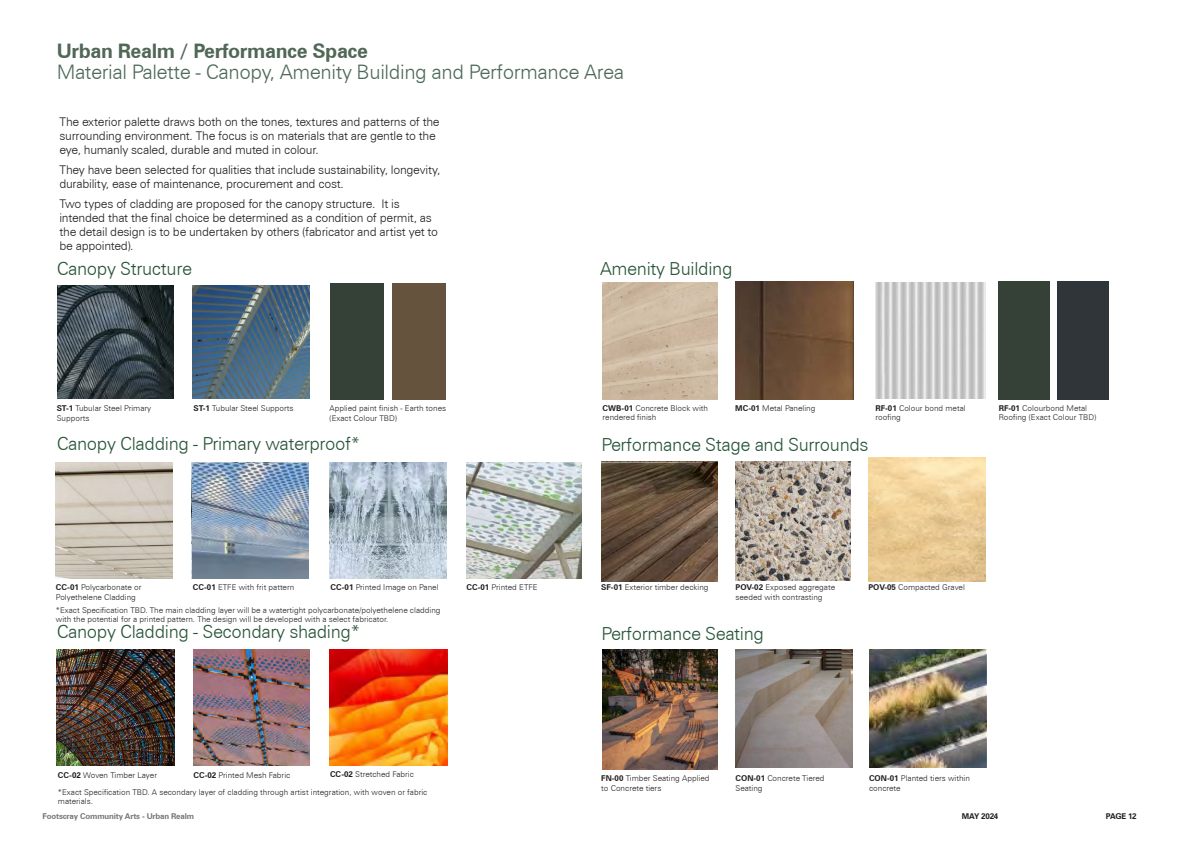
<style>
.page{position:relative;width:1191px;height:842px;background:#fff}
.page>*{position:absolute;margin:0;border:0;box-sizing:border-box;transform-origin:0 0}
.t1{font:300 20px "Zurich BT";letter-spacing:-.02em;color:#4e695a}
.t2{font:700 20px "Zurich BT";letter-spacing:-.02em;color:#516857}
._85pt{font:300 18px "Zurich BT";letter-spacing:-.02em;color:#275437}
._85pt-2{font:300 12px/14px "Zurich BT";letter-spacing:-.02em;color:#231f20}
._24pt{font:300 12px "Zurich BT";letter-spacing:-.02em;color:#231f20}
.t3{font:300 8px/9.6px "Zurich BT";color:#231f20}
.t4{font:700 8px "Zurich BT";letter-spacing:-.02em;color:#77777a}
.t5{font:700 8px "Zurich BT";letter-spacing:-.02em;color:#231f20}
.s1{font-weight:700}
</style>
<div class="page">
<img style="left:875px;top:282px;width:110px;height:117px">
<img style="left:57px;top:649px;width:117px;height:117px">
<img style="left:56px;top:463px;width:116px;height:115px">
<img style="left:602px;top:463px;width:116px;height:118px">
<img style="left:58px;top:285px;width:115px;height:114px">
<img style="left:193px;top:285px;width:116px;height:114px">
<img style="left:194px;top:649px;width:115px;height:116px">
<img style="left:735px;top:650px;width:117px;height:118px">
<img style="left:193px;top:463px;width:116px;height:115px">
<img style="left:602px;top:650px;width:115px;height:120px">
<img style="left:736px;top:281px;width:117px;height:119px">
<img style="left:602px;top:282px;width:116px;height:118px">
<div style="left:330px;top:283px;width:54px;height:116px;background:#354037"></div>
<div style="left:393px;top:283px;width:53px;height:116px;background:#66533e"></div>
<div style="left:1057px;top:281px;width:51px;height:118px;background:#303539"></div>
<div style="left:998px;top:281px;width:52px;height:118px;background:#354136"></div>
<img style="left:735px;top:461px;width:116px;height:120px">
<img style="left:869px;top:650px;width:117px;height:118px">
<img style="left:329px;top:463px;width:117px;height:115px">
<img style="left:329px;top:650px;width:118px;height:115px">
<img style="left:466px;top:463px;width:116px;height:115px">
<img style="left:868px;top:457px;width:117px;height:124px">
<h1 class="t2" style="left:57px;top:38px;width:313px">Urban Realm / Performance Space</h1>
<h1 class="t1" style="left:57px;top:59px;width:569px">Material Palette - Canopy, Amenity Building and Performance Area</h1>
<p class="_85pt-2" style="left:59px;top:115px;width:381px">The exterior palette draws both on the tones, textures and patterns of the surrounding environment. The focus is on materials that are gentle to the</p>
<p class="_85pt-2" style="left:59px;top:143px;width:261px">eye, humanly scaled, durable and muted in colour.</p>
<p class="_85pt-2" style="left:59px;top:163px;width:382px">They have been selected for qualities that include sustainability, longevity,</p>
<p class="_85pt-2" style="left:59px;top:177px;width:286px">durability, ease of maintenance, procurement and cost.</p>
<p class="_24pt" style="left:59px;top:196px;width:342px">Two types of cladding are proposed for the canopy structure. It is</p>
<p class="_24pt" style="left:59px;top:210px;width:374px">intended that the final choice be determined as a condition of permit, as</p>
<p class="_24pt" style="left:59px;top:224px;width:380px">the detail design is to be undertaken by others (fabricator and artist yet to</p>
<p class="_85pt-2" style="left:59px;top:238px;width:76px">be appointed).</p>
<p class="_85pt" style="left:57px;top:257px;width:137px">Canopy Structure</p>
<p class="_85pt" style="left:600px;top:257px;width:134px">Amenity Building</p>
<p class="t3" style="left:57px;top:403px;width:96px"><span class="s1">ST-1</span> Tubular Steel Primary<br>Supports</p>
<p class="t3" style="left:193px;top:403px;width:102px"><span class="s1">ST-1</span> Tubular Steel Supports</p>
<p class="t3" style="left:602px;top:403px;width:107px"><span class="s1">CWB-01</span> Concrete Block with rendered finish</p>
<p class="t3" style="left:329px;top:403px;width:118px">Applied paint finish - Earth tones (Exact Colour TBD)</p>
<p class="t3" style="left:735px;top:403px;width:82px"><span class="s1">MC-01</span> Metal Paneling</p>
<p class="t3" style="left:875px;top:403px;width:92px"><span class="s1">RF-01</span> Colour bond metal roofing</p>
<p class="t3" style="left:998px;top:403px;width:99px"><span class="s1">RF-01</span> Colourbond Metal<br>Roofing (Exact Colour TBD)</p>
<h2 class="_85pt" style="left:57px;top:433px;width:305px">Canopy Cladding - Primary waterproof*</h2>
<h2 class="_85pt" style="left:601px;top:434px;width:269px">Performance Stage and Surrounds</h2>
<p class="t3" style="left:56px;top:582px;width:87px"><span class="s1">CC-01</span> Polycarbonate or</p>
<p class="t3" style="left:193px;top:582px;width:103px"><span class="s1">CC-01</span> ETFE with frit pattern</p>
<p class="t3" style="left:56px;top:592px;width:81px">Polyethelene Cladding</p>
<p class="t3" style="left:330px;top:582px;width:110px"><span class="s1">CC-01</span> Printed Image on Panel</p>
<p class="t3" style="left:466px;top:582px;width:73px"><span class="s1">CC-01</span> Printed ETFE</p>
<p class="t3" style="left:601px;top:582px;width:109px"><span class="s1">SF-01</span> Exterior timber decking</p>
<p class="t3" style="left:735px;top:582px;width:101px"><span class="s1">POV-02</span> Exposed aggregate seeded with contrasting</p>
<p class="t3" style="left:868px;top:582px;width:98px"><span class="s1">POV-05</span> Compacted Gravel</p>
<p class="t3" style="left:56px;top:605px;width:386px">*Exact Specification TBD. The main cladding layer will be a watertight polycarbonate/polyethelene cladding with the potential for a printed pattern. The design will be developed with a select fabricator.</p>
<h2 class="_85pt" style="left:57px;top:621px;width:305px">Canopy Cladding - Secondary shading*</h2>
<h2 class="_85pt" style="left:601px;top:622px;width:164px">Performance Seating</h2>
<p class="t3" style="left:58px;top:770px;width:101px"><span class="s1">CC-02</span> Woven Timber Layer</p>
<p class="t3" style="left:193px;top:770px;width:98px"><span class="s1">CC-02</span> Printed Mesh Fabric</p>
<p class="t3" style="left:330px;top:769px;width:85px"><span class="s1">CC-02</span> Stretched Fabric</p>
<p class="t3" style="left:58px;top:787px;width:371px">*Exact Specification TBD. A secondary layer of cladding through artist integration, with woven or fabric materials.</p>
<p class="t3" style="left:601px;top:774px;width:110px"><span class="s1">FN-00</span> Timber Seating Applied to Concrete tiers</p>
<p class="t3" style="left:735px;top:774px;width:91px"><span class="s1">CON-01</span> Concrete Tiered<br>Seating</p>
<p class="t3" style="left:869px;top:774px;width:102px"><span class="s1">CON-01</span> Planted tiers within concrete</p>
<p class="t4" style="left:43px;top:812px;width:153px">Footscray Community Arts - Urban Realm</p>
<p class="t5" style="left:961px;top:812px;width:38px">MAY 2024</p>
<p class="t5" style="left:1106px;top:812px;width:32px">PAGE 12</p>
</div>
